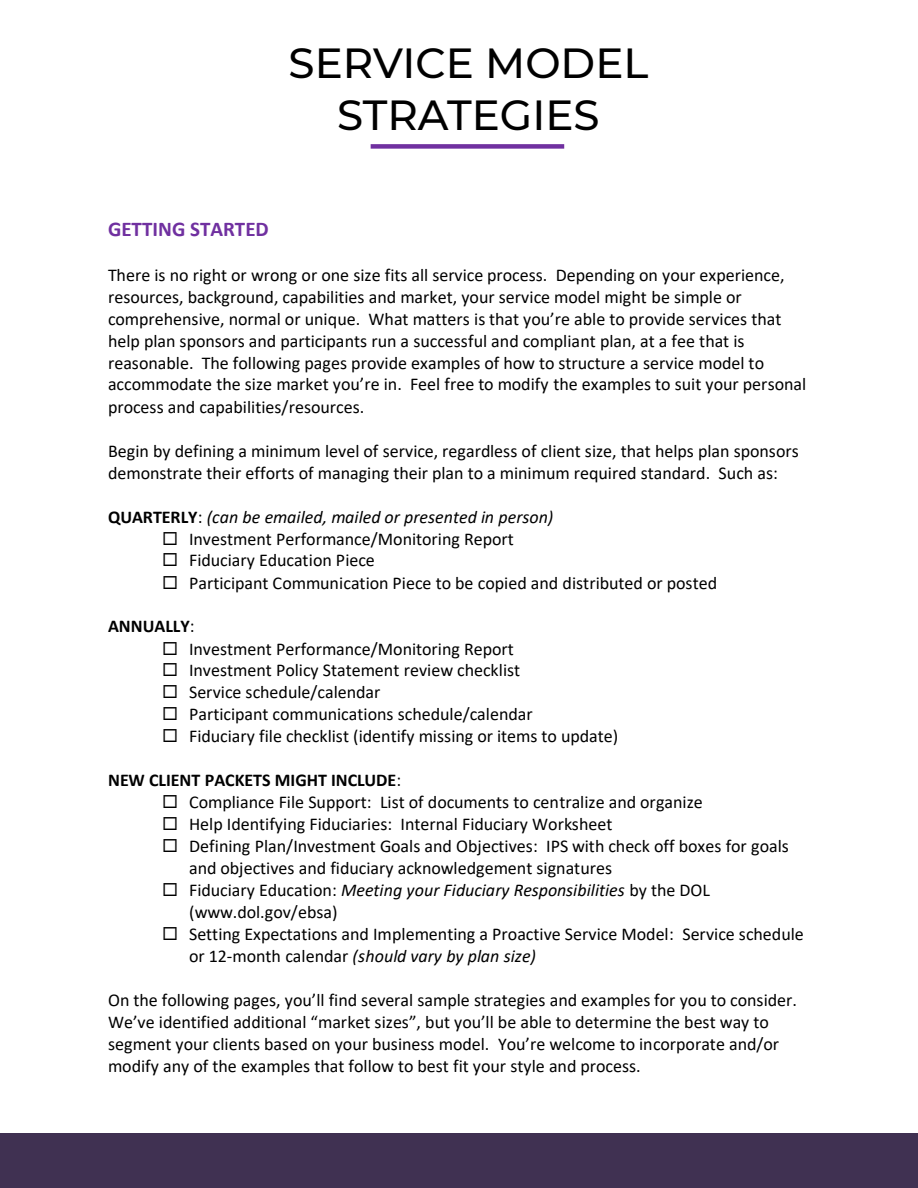
<style>
.page{position:relative;width:918px;height:1188px;background:#fff}
.page>*{position:absolute;margin:0;border:0;box-sizing:border-box;transform-origin:0 0}
.t1{font:500 42px/51.3px "Montserrat";color:#000;text-align:center}
.t2{font:700 21px "Calibri";letter-spacing:.005em;color:#7030a0}
.t3{font:18px/22px "Calibri";color:#000}
.t4{font:italic 18px "Calibri";color:#000}
.t5{font:700 18px "Calibri";letter-spacing:-.005em;color:#000}
.s1{font-weight:700;font-style:normal}
.s2{font-style:normal}
.s3{font-weight:400}
.s4{font-style:italic}
</style>
<div class="page">
<div style="left:0;top:1133px;width:918px;height:55px;background:#403152"></div>
<div style="left:371px;top:144px;width:193px;height:5px;background:#7030a0"></div>
<h1 class="t1" style="left:288px;top:38px;width:362px">SERVICE MODEL<br>STRATEGIES</h1>
<p class="t2" style="left:108px;top:220px;width:162px">GETTING STARTED</p>
<p class="t3" style="left:108px;top:265px;width:700px">There is no right or wrong or one size fits all service process. Depending on your experience, resources, background, capabilities and market, your service model might be simple or comprehensive, normal or unique. What matters is that you’re able to provide services that help plan sponsors and participants run a successful and compliant plan, at a fee that is reasonable. The following pages provide examples of how to structure a service model to accommodate the size market you’re in. Feel free to modify the examples to suit your personal process and capabilities/resources.</p>
<p class="t3" style="left:108px;top:441px;width:692px">Begin by defining a minimum level of service, regardless of client size, that helps plan sponsors demonstrate their efforts of managing their plan to a minimum required standard. Such as:</p>
<p class="t4" style="left:108px;top:509px;width:447px"><span class="s1">QUARTERLY</span><span class="s2">:</span> (can be emailed, mailed or presented in person)</p>
<p class="t3" style="left:162px;top:529px;width:353px">◻ Investment Performance/Monitoring Report</p>
<p class="t3" style="left:162px;top:551px;width:214px">◻ Fiduciary Education Piece</p>
<p class="t3" style="left:162px;top:573px;width:557px">◻ Participant Communication Piece to be copied and distributed or posted</p>
<p class="t5" style="left:108px;top:619px;width:88px">ANNUALLY<span class="s3">:</span></p>
<p class="t3" style="left:162px;top:639px;width:353px">◻ Investment Performance/Monitoring Report</p>
<p class="t3" style="left:162px;top:661px;width:360px">◻ Investment Policy Statement review checklist</p>
<p class="t3" style="left:162px;top:683px;width:220px">◻ Service schedule/calendar</p>
<p class="t3" style="left:162px;top:705px;width:372px">◻ Participant communications schedule/calendar</p>
<p class="t3" style="left:162px;top:727px;width:458px">◻ Fiduciary file checklist (identify missing or items to update)</p>
<p class="t5" style="left:108px;top:773px;width:295px">NEW CLIENT PACKETS MIGHT INCLUDE<span class="s3">:</span></p>
<p class="t3" style="left:162px;top:793px;width:542px">◻ Compliance File Support: List of documents to centralize and organize</p>
<p class="t3" style="left:162px;top:815px;width:452px">◻ Help Identifying Fiduciaries: Internal Fiduciary Worksheet</p>
<p class="t3" style="left:189px;top:837px;width:601px;text-indent:-27px">◻ Defining Plan/Investment Goals and Objectives: IPS with check off boxes for goals and objectives and fiduciary acknowledgement signatures</p>
<p class="t3" style="left:189px;top:881px;width:523px;text-indent:-27px">◻ Fiduciary Education: <span class="s4">Meeting your Fiduciary Responsibilities</span> by the DOL (www.dol.gov/ebsa)</p>
<p class="t3" style="left:189px;top:924px;width:616px;text-indent:-27px">◻ Setting Expectations and Implementing a Proactive Service Model: Service schedule or 12-month calendar <span class="s4">(should vary by plan size)</span></p>
<p class="t3" style="left:108px;top:991px;width:691px">On the following pages, you’ll find several sample strategies and examples for you to consider.<br>We’ve identified additional “market sizes”, but you’ll be able to determine the best way to segment your clients based on your business model. You’re welcome to incorporate and/or modify any of the examples that follow to best fit your style and process.</p>
</div>
